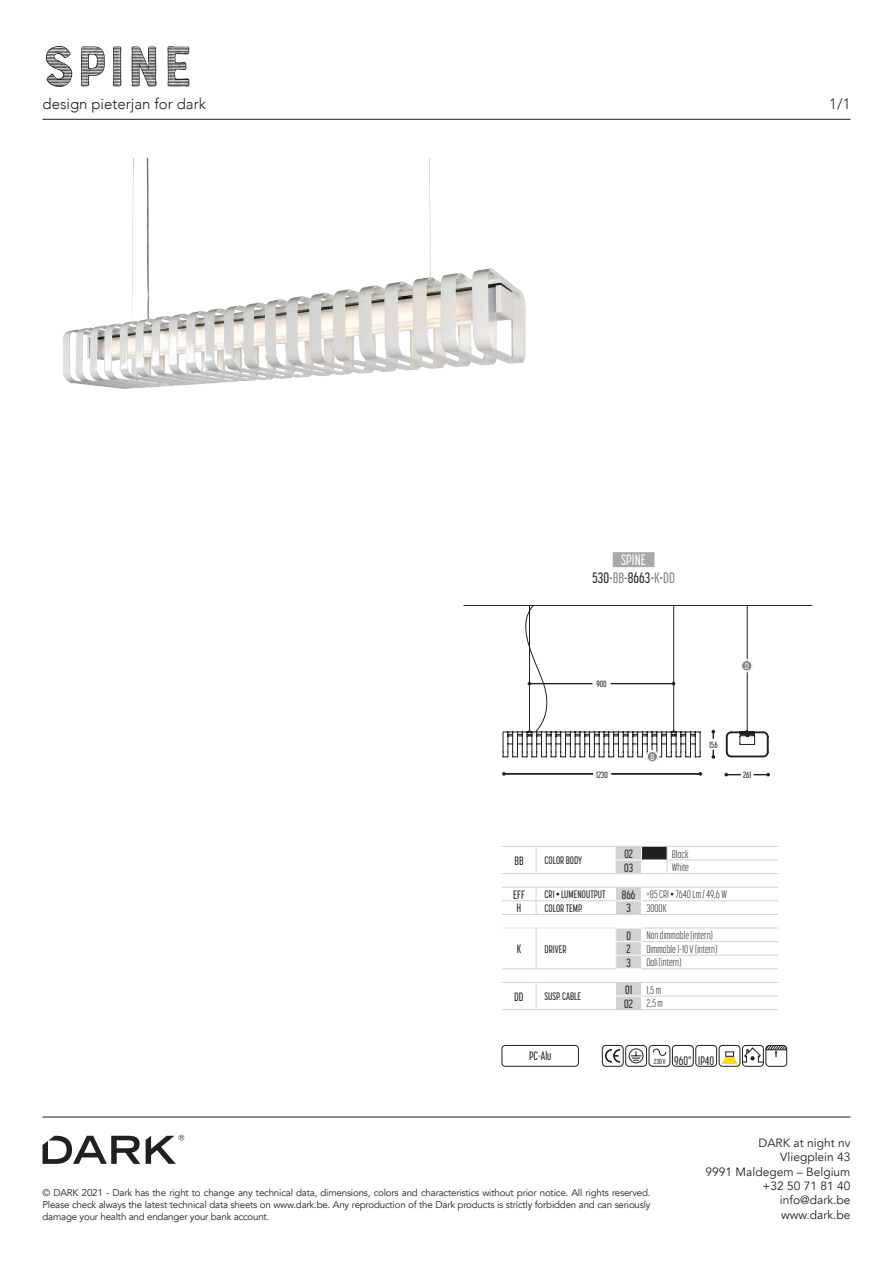
<style>
.page{position:relative;width:893px;height:1263px;background:#fff}
.page>*{position:absolute;margin:0;border:0;box-sizing:border-box;transform-origin:0 0}
.t1{font:60px "Bourton Hand Stripes C";color:#231f20}
.t2{font:300 15px "Avenir";color:#231f20}
.t3{font:500 15px/18px "Korolev Compressed";color:#231f20;text-align:center}
.t4{font:500 12.3px "Korolev Compressed";letter-spacing:-.005em;color:#231f20}
.t5{font:12px/14.4px "Avenir";color:#231f20;text-align:right}
.t6{font:500 12px "Korolev Compressed";color:#231f20}
.t7{font:300 10.8px/13.6px "Korolev Compressed";color:#231f20}
.t8{font:500 10.8px "Korolev Compressed";color:#231f20}
.t9{font:9.75px/12px "Avenir";letter-spacing:-.02em;color:#231f20;text-align:justify}
.t10{font:500 9px "Korolev Compressed";color:#231f20}
.t11{font:500 8.7px "Korolev Condensed";color:#fff}
.s1{color:#fff}
.s2{color:#808285}
.s3{font-weight:500;font-size:12px}
.s4{font-size:7.35px}
</style>
<div class="page">
<svg style="left:43px;top:1136px;width:97px;height:28px"></svg>
<svg style="left:146px;top:1135px;width:38px;height:29px"></svg>
<hr style="left:43px;top:1117px;width:807px;height:1px;background:#231f20">
<hr style="left:43px;top:119px;width:807px;height:1px;background:#231f20">
<hr style="left:463px;top:605px;width:349px;height:1px;background:#231f20">
<div style="left:613px;top:552px;width:41px;height:15px;background:#a8a9ad"></div>
<svg style="left:502px;top:772px;width:200px;height:4px"></svg>
<svg style="left:724px;top:772px;width:46px;height:5px"></svg>
<svg style="left:502px;top:606px;width:267px;height:153px"></svg>
<div style="left:741px;top:660px;width:11px;height:11px;background:#808285;border-radius:50%"></div>
<div style="left:740px;top:659px;width:13px;height:13px;border:1px solid #fff;border-radius:50%"></div>
<div style="left:742px;top:660px;width:10px;height:11px;border:1px solid #fff;border-radius:50%"></div>
<div style="left:647px;top:751px;width:11px;height:11px;background:#808285;border-radius:50%"></div>
<div style="left:646px;top:750px;width:13px;height:13px;border:1px solid #fff;border-radius:50%"></div>
<div style="left:647px;top:751px;width:11px;height:11px;border:1px solid #fff;border-radius:50%"></div>
<svg style="left:502px;top:847px;width:276px;height:162px"></svg>
<svg style="left:502px;top:847px;width:1px;height:26px"></svg>
<hr style="left:502px;top:928px;width:34px;height:1px;background:#e6e7e9">
<hr style="left:536px;top:928px;width:80px;height:1px;background:#e6e7e9">
<hr style="left:502px;top:846px;width:34px;height:1px;background:#d1d2d4">
<hr style="left:536px;top:846px;width:80px;height:1px;background:#d1d2d4">
<hr style="left:502px;top:873px;width:34px;height:1px;background:#d1d2d4">
<hr style="left:536px;top:873px;width:80px;height:1px;background:#d1d2d4">
<svg style="left:536px;top:847px;width:1px;height:26px"></svg>
<hr style="left:667px;top:846px;width:111px;height:1px;background:#d1d2d4">
<hr style="left:667px;top:860px;width:111px;height:1px;background:#d1d2d4">
<hr style="left:502px;top:900px;width:34px;height:1px;background:#d1d2d4">
<hr style="left:536px;top:900px;width:80px;height:1px;background:#d1d2d4">
<hr style="left:667px;top:900px;width:111px;height:1px;background:#d1d2d4">
<hr style="left:667px;top:996px;width:111px;height:1px;background:#d1d2d4">
<hr style="left:667px;top:1009px;width:111px;height:1px;background:#d1d2d4">
<svg style="left:536px;top:983px;width:1px;height:26px"></svg>
<hr style="left:502px;top:1009px;width:34px;height:1px;background:#d1d2d4">
<hr style="left:536px;top:1009px;width:80px;height:1px;background:#d1d2d4">
<hr style="left:502px;top:887px;width:34px;height:1px;background:#d1d2d4">
<hr style="left:536px;top:887px;width:80px;height:1px;background:#d1d2d4">
<hr style="left:667px;top:887px;width:111px;height:1px;background:#d1d2d4">
<svg style="left:536px;top:888px;width:1px;height:26px"></svg>
<svg style="left:536px;top:929px;width:1px;height:39px"></svg>
<hr style="left:502px;top:914px;width:34px;height:1px;background:#d1d2d4">
<hr style="left:536px;top:914px;width:80px;height:1px;background:#d1d2d4">
<hr style="left:502px;top:968px;width:34px;height:1px;background:#d1d2d4">
<hr style="left:536px;top:968px;width:80px;height:1px;background:#d1d2d4">
<hr style="left:502px;top:982px;width:34px;height:1px;background:#d1d2d4">
<hr style="left:536px;top:982px;width:80px;height:1px;background:#d1d2d4">
<hr style="left:667px;top:914px;width:111px;height:1px;background:#d1d2d4">
<hr style="left:667px;top:982px;width:111px;height:1px;background:#d1d2d4">
<hr style="left:667px;top:928px;width:111px;height:1px;background:#d1d2d4">
<hr style="left:667px;top:941px;width:111px;height:1px;background:#d1d2d4">
<hr style="left:667px;top:955px;width:111px;height:1px;background:#d1d2d4">
<hr style="left:667px;top:968px;width:111px;height:1px;background:#d1d2d4">
<hr style="left:667px;top:873px;width:111px;height:1px;background:#d1d2d4">
<svg style="left:616px;top:846px;width:52px;height:164px"></svg>
<div style="left:502px;top:1045px;width:77px;height:21px;border:1px solid #231f20;border-radius:3px"></div>
<div style="left:602px;top:1045px;width:21px;height:21px;border:1px solid #231f20;border-radius:3px"></div>
<svg style="left:605px;top:1049px;width:15px;height:14px"></svg>
<div style="left:625px;top:1045px;width:22px;height:21px;border:1px solid #231f20;border-radius:3px"></div>
<svg style="left:629px;top:1048px;width:15px;height:15px"></svg>
<svg style="left:653px;top:1048px;width:13px;height:8px"></svg>
<div style="left:649px;top:1045px;width:21px;height:21px;border:1px solid #231f20;border-radius:3px"></div>
<div style="left:696px;top:1045px;width:21px;height:21px;border:1px solid #231f20;border-radius:3px"></div>
<div style="left:672px;top:1045px;width:21px;height:21px;border:1px solid #231f20;border-radius:3px"></div>
<div style="left:742px;top:1045px;width:21px;height:21px;border:1px solid #231f20;border-radius:3px"></div>
<div style="left:719px;top:1045px;width:21px;height:21px;border:1px solid #231f20;border-radius:3px"></div>
<div style="left:766px;top:1045px;width:21px;height:21px;border:1px solid #231f20;border-radius:3px"></div>
<svg style="left:722px;top:1045px;width:65px;height:19px"></svg>
<img style="left:63px;top:159px;width:463px;height:230px">
<h1 class="t1" style="left:43px;top:29px;width:153px">SPINE</h1>
<h2 class="t2" style="left:43px;top:95px;width:165px">design pieterjan for dark</h2>
<h2 class="t2" style="left:829px;top:95px;width:23px">1/1</h2>
<h2 class="t3" style="left:592px;top:551px;width:84px"><span class="s1">SPINE<br></span>530-<span class="s2">BB</span>-8663-<span class="s2">K</span>-<span class="s2">DD</span></h2>
<p class="t10" style="left:596px;top:679px;width:12px">900</p>
<p class="t10" style="left:596px;top:769px;width:13px">1230</p>
<p class="t11" style="left:650px;top:751px;width:6px">B</p>
<p class="t11" style="left:745px;top:660px;width:6px">D</p>
<p class="t10" style="left:709px;top:739px;width:10px">156</p>
<p class="t10" style="left:743px;top:770px;width:10px">261</p>
<p class="t6" style="left:514px;top:854px;width:11px">BB</p>
<p class="t8" style="left:545px;top:855px;width:39px">COLOR BODY</p>
<p class="t6" style="left:624px;top:847px;width:10px">02</p>
<p class="t7" style="left:672px;top:847px;width:18px">Black</p>
<p class="t6" style="left:624px;top:861px;width:10px">03</p>
<p class="t7" style="left:672px;top:860px;width:19px">White</p>
<p class="t6" style="left:513px;top:888px;width:13px">EFF</p>
<p class="t8" style="left:545px;top:889px;width:62px">CRI • LUMENOUTPUT</p>
<p class="t7" style="left:622px;top:888px;width:107px"><span class="s3">866</span> &gt;85 CRI • 7640 Lm / 49,6 W</p>
<p class="t6" style="left:516px;top:902px;width:6px">H</p>
<p class="t8" style="left:545px;top:902px;width:40px">COLOR TEMP.</p>
<p class="t6" style="left:626px;top:902px;width:6px">3</p>
<p class="t7" style="left:646px;top:901px;width:22px">3000K</p>
<p class="t6" style="left:517px;top:942px;width:6px">K</p>
<p class="t8" style="left:545px;top:943px;width:24px">DRIVER</p>
<p class="t6" style="left:626px;top:929px;width:6px">0</p>
<p class="t7" style="left:646px;top:928px;width:68px">Non dimmable (intern)</p>
<p class="t6" style="left:627px;top:942px;width:6px">2</p>
<p class="t7" style="left:646px;top:942px;width:73px">Dimmable 1-10 V (intern)</p>
<p class="t6" style="left:627px;top:956px;width:6px">3</p>
<p class="t7" style="left:646px;top:956px;width:37px">Dali (intern)</p>
<p class="t6" style="left:514px;top:990px;width:11px">DD</p>
<p class="t8" style="left:545px;top:991px;width:38px">SUSP. CABLE</p>
<p class="t7" style="left:624px;top:983px;width:40px"><span class="s3">01</span> 1,5 m<br><span class="s3">02</span> 2,5 m</p>
<p class="t6" style="left:529px;top:1050px;width:24px">PC-Alu</p>
<p class="t4" style="left:654px;top:1053px;width:62px"><span class="s4">230 V</span> 960° IP40</p>
<p class="t9" style="left:43px;top:1187px;width:610px">© DARK 2021 - Dark has the right to change any technical data, dimensions, colors and characteristics without prior notice. All rights reserved.<br>Please check always the latest technical data sheets on www.dark.be. Any reproduction of the Dark products is strictly forbidden and can seriously damage your health and endanger your bank account.</p>
<p class="t5" style="left:705px;top:1136px;width:146px">DARK at night nv<br>Vliegplein 43<br>9991 Maldegem – Belgium +32 50 71 81 40 info@dark.be<br>www.dark.be</p>
</div>
